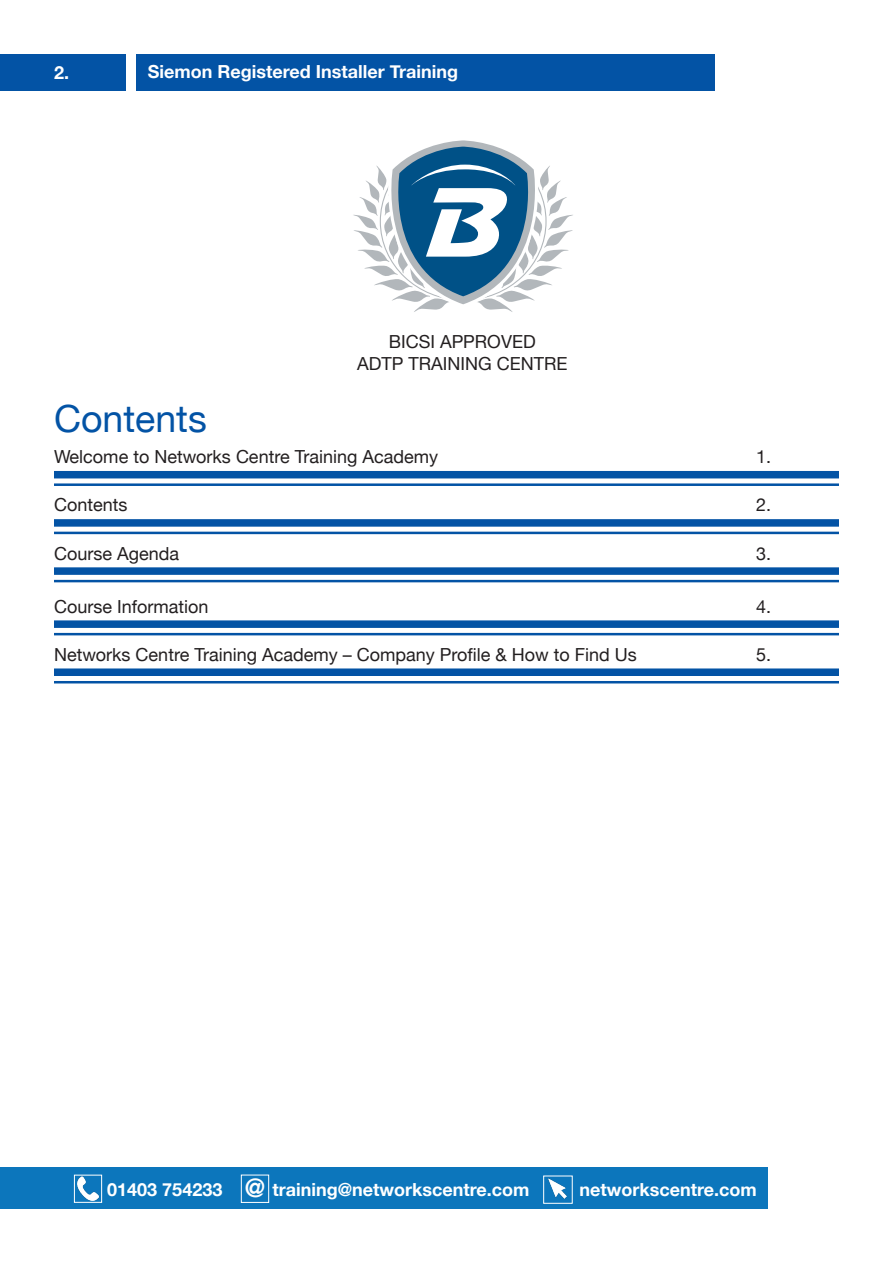
<style>
.page{position:relative;width:893px;height:1263px;background:#fff}
.page>*{position:absolute;margin:0;border:0;box-sizing:border-box;transform-origin:0 0}
.t1{font:37.5px "Helvetica Neue";color:#0353a5}
.t2{font:700 25.5px "Helvetica Neue";color:#fff}
.t3{font:18px "Helvetica Neue";color:#231f20}
.t4{font:700 18px "Helvetica Neue";color:#fff}
</style>
<div class="page">
<div style="left:0;top:54px;width:714px;height:36px;background:#0353a5"></div>
<div style="left:126px;top:39px;width:10px;height:66px;background:#fff"></div>
<div style="left:0;top:1167px;width:767px;height:42px;background:#0c76bc"></div>
<img style="left:548px;top:1178px;width:19px;height:21px">
<div style="left:241px;top:1175px;width:28px;height:27px;border:1px solid #fff"></div>
<img style="left:77px;top:1177px;width:23px;height:23px">
<div style="left:74px;top:1175px;width:28px;height:27px;border:1px solid #fff"></div>
<div style="left:54px;top:471px;width:785px;height:7px;background:#0353a5"></div>
<hr style="left:54px;top:483px;width:785px;height:3px;background:#0353a5">
<div style="left:54px;top:519px;width:785px;height:8px;background:#0353a5"></div>
<hr style="left:54px;top:532px;width:785px;height:2px;background:#0353a5">
<div style="left:54px;top:620px;width:785px;height:8px;background:#0353a5"></div>
<hr style="left:54px;top:633px;width:785px;height:2px;background:#0353a5">
<div style="left:54px;top:668px;width:785px;height:8px;background:#0353a5"></div>
<hr style="left:54px;top:681px;width:785px;height:2px;background:#0353a5">
<div style="left:54px;top:567px;width:785px;height:8px;background:#0353a5"></div>
<hr style="left:54px;top:580px;width:785px;height:2px;background:#0353a5">
<svg style="left:353px;top:140px;width:220px;height:172px"></svg>
<p class="t4" style="left:54px;top:58px;width:17px">2.</p>
<p class="t4" style="left:148px;top:58px;width:312px">Siemon Registered Installer Training</p>
<p class="t3" style="left:389px;top:329px;width:148px">BICSI APPROVED</p>
<p class="t3" style="left:357px;top:350px;width:212px">ADTP TRAINING CENTRE</p>
<p class="t1" style="left:54px;top:392px;width:154px">Contents</p>
<p class="t3" style="left:54px;top:444px;width:386px">Welcome to Networks Centre Training Academy</p>
<p class="t3" style="left:756px;top:444px;width:17px">1.</p>
<p class="t3" style="left:54px;top:492px;width:75px">Contents</p>
<p class="t3" style="left:756px;top:492px;width:17px">2.</p>
<p class="t3" style="left:54px;top:540px;width:127px">Course Agenda</p>
<p class="t3" style="left:756px;top:540px;width:17px">3.</p>
<p class="t3" style="left:54px;top:593px;width:156px">Course Information</p>
<p class="t3" style="left:756px;top:593px;width:17px">4.</p>
<p class="t3" style="left:54px;top:642px;width:584px">Networks Centre Training Academy – Company Profile &amp; How to Find Us</p>
<p class="t3" style="left:756px;top:642px;width:17px">5.</p>
<h2 class="t2" style="left:245px;top:1168px;width:22px">@</h2>
<p class="t4" style="left:107px;top:1175px;width:117px">01403 754233</p>
<p class="t4" style="left:272px;top:1175px;width:259px">training@networkscentre.com</p>
<p class="t4" style="left:579px;top:1175px;width:179px">networkscentre.com</p>
</div>
